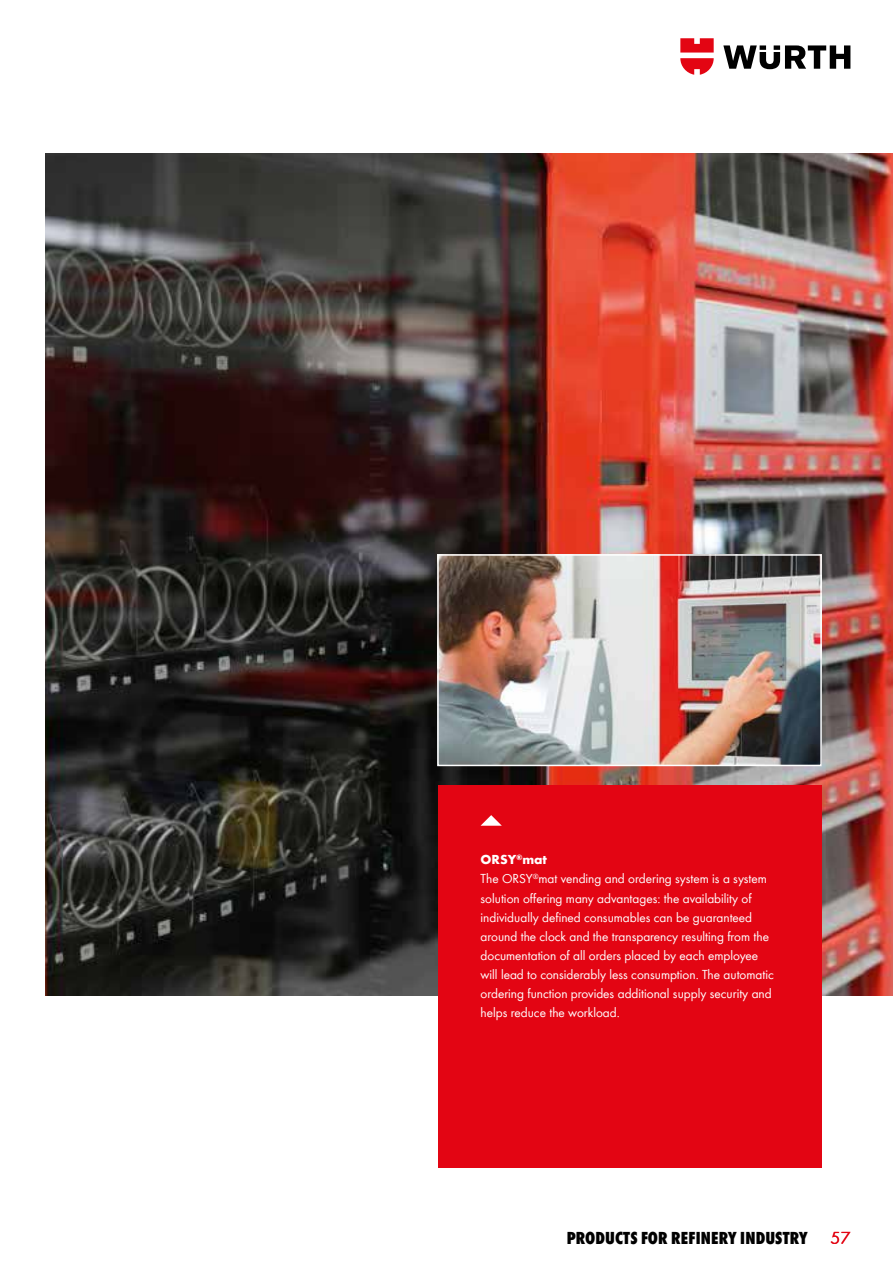
<style>
.page{position:relative;width:893px;height:1263px;background:#fff}
.page>*{position:absolute;margin:0;border:0;box-sizing:border-box;transform-origin:0 0}
.t1{font:800 condensed 18px "Wuerth";letter-spacing:.005em;color:#000}
.t2{font:18px "Wuerth";color:#e30513}
.t3{font:13.5px/19.2px "Wuerth";color:#fff}
.s1{font-weight:700}
</style>
<div class="page">
<img style="left:46px;top:153px;width:847px;height:842px">
<img style="left:440px;top:557px;width:379px;height:206px">
<div style="left:437px;top:554px;width:385px;height:212px;border:2px solid #fff"></div>
<div style="left:438px;top:785px;width:383px;height:382px;background:#e30513"></div>
<svg style="left:481px;top:815px;width:21px;height:11px"></svg>
<svg style="left:723px;top:45px;width:127px;height:24px"></svg>
<svg style="left:680px;top:38px;width:34px;height:37px"></svg>
<p class="t3" style="left:481px;top:849px;width:295px"><span class="s1">ORSY</span><sup>®</sup><span class="s1">mat<br></span>The ORSY<sup>®</sup>mat vending and ordering system is a system solution offering many advantages: the availability of individually defined consumables can be guaranteed around the clock and the transparency resulting from the documentation of all orders placed by each employee will lead to considerably less consumption. The automatic ordering function provides additional supply security and helps reduce the workload.</p>
<h1 class="t1" style="left:567px;top:1225px;width:243px">PRODUCTS FOR REFINERY INDUSTRY</h1>
<h1 class="t2" style="left:830px;top:1225px;width:21px">57</h1>
</div>
